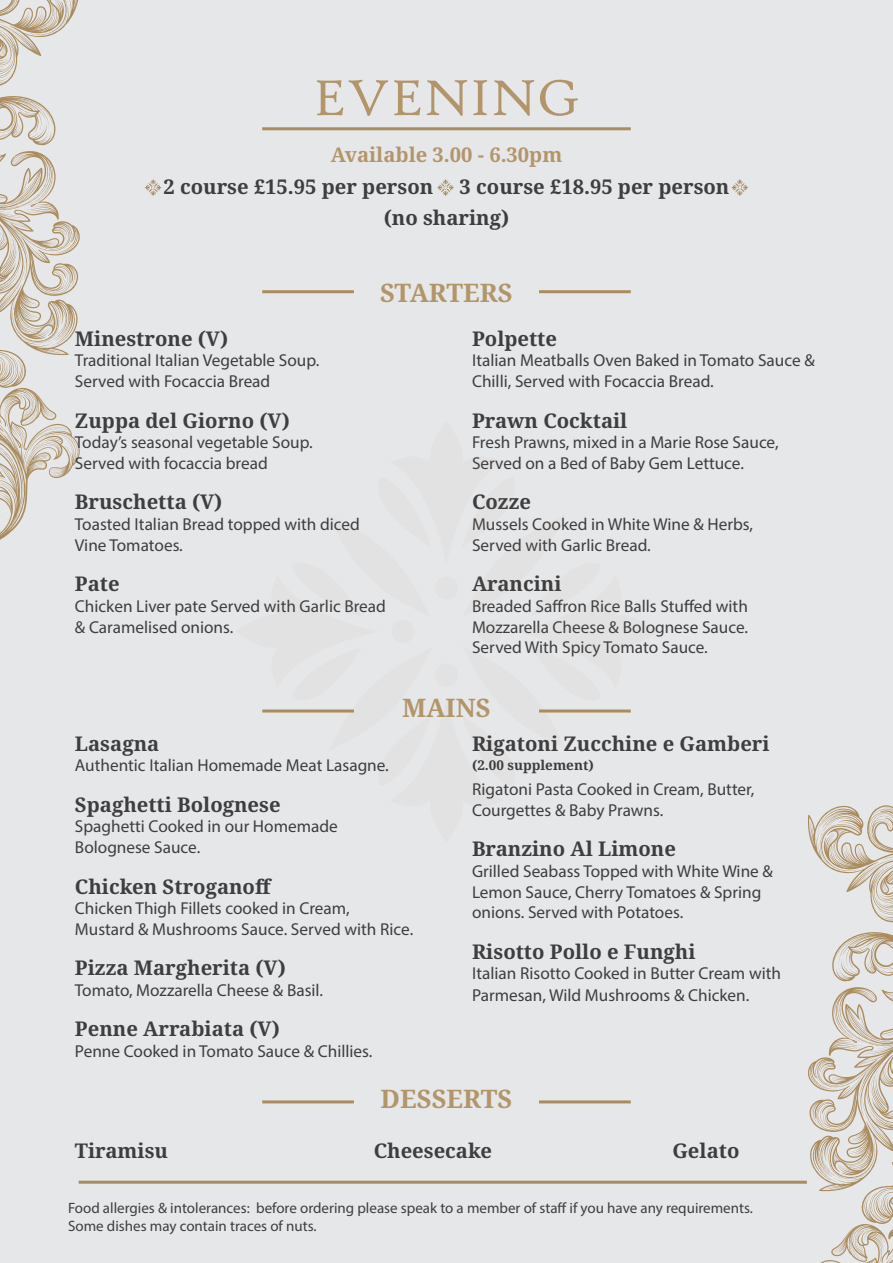
<style>
.page{position:relative;width:893px;height:1263px;background:#e6e7e9}
.page>*{position:absolute;margin:0;border:0;box-sizing:border-box;transform-origin:0 0}
.t1{font:54px "High Tower Text";color:#b3956a}
.t2{font:700 25.5px "Noto Serif";color:#b3956a}
.t3{font:700 20.25px/31.8px "Noto Serif";color:#3e3e3f}
.t4{font:700 20.25px "Noto Serif";color:#b3956a}
.t5{font:17.25px/20.7px "Myriad Pro";color:#3e3e3f}
.t6{font:15px/18px "Myriad Pro";color:#3e3e3f}
.t7{font:700 13.5px "Noto Serif";color:#3e3e3f}
</style>
<div class="page">
<svg style="left:808px;top:805px;width:85px;height:458px"></svg>
<svg style="left:0;top:0;width:80px;height:540px"></svg>
<div style="left:435px;top:576px;width:23px;height:24px;background:#e3e2e2;border-radius:50%"></div>
<div style="left:391px;top:620px;width:24px;height:23px;background:#e3e2e2;border-radius:50%"></div>
<div style="left:435px;top:663px;width:23px;height:24px;background:#e3e2e2;border-radius:50%"></div>
<div style="left:478px;top:620px;width:24px;height:23px;background:#e3e2e2;border-radius:50%"></div>
<hr style="left:262px;top:127px;width:369px;height:3px;background:#aa8c5e">
<svg style="left:437px;top:179px;width:17px;height:17px"></svg>
<svg style="left:731px;top:179px;width:17px;height:17px"></svg>
<svg style="left:145px;top:179px;width:17px;height:17px"></svg>
<hr style="left:262px;top:290px;width:92px;height:3px;background:#aa8c5e">
<hr style="left:539px;top:290px;width:92px;height:3px;background:#aa8c5e">
<hr style="left:262px;top:709px;width:92px;height:3px;background:#aa8c5e">
<hr style="left:539px;top:709px;width:92px;height:3px;background:#aa8c5e">
<hr style="left:262px;top:1100px;width:92px;height:3px;background:#aa8c5e">
<hr style="left:539px;top:1100px;width:92px;height:3px;background:#aa8c5e">
<hr style="left:79px;top:1181px;width:728px;height:3px;background:#aa8c5e">
<h1 class="t1" style="left:313px;top:67px;width:268px">EVENING</h1>
<p class="t4" style="left:331px;top:140px;width:233px">Available 3.00 - 6.30pm</p>
<p class="t3" style="left:164px;top:171px;width:271px">2 course £15.95 per person</p>
<p class="t3" style="left:384px;top:171px;width:347px;text-indent:76px">3 course £18.95 per person (no sharing)</p>
<h2 class="t2" style="left:380px;top:274px;width:134px">STARTERS</h2>
<p class="t3" style="left:75px;top:323px;width:155px">Minestrone (V)</p>
<p class="t5" style="left:75px;top:350px;width:246px">Traditional Italian Vegetable Soup.<br>Served with Focaccia Bread</p>
<p class="t3" style="left:75px;top:405px;width:216px">Zuppa del Giorno (V)</p>
<p class="t5" style="left:75px;top:432px;width:239px">Today’s seasonal vegetable Soup.<br>Served with focaccia bread</p>
<p class="t3" style="left:75px;top:487px;width:149px">Bruschetta (V)</p>
<p class="t5" style="left:75px;top:514px;width:287px">Toasted Italian Bread topped with diced<br>Vine Tomatoes.</p>
<p class="t3" style="left:75px;top:568px;width:46px">Pate</p>
<p class="t5" style="left:75px;top:595px;width:312px">Chicken Liver pate Served with Garlic Bread &amp; Caramelised onions.</p>
<p class="t3" style="left:472px;top:323px;width:87px">Polpette</p>
<p class="t5" style="left:472px;top:350px;width:344px">Italian Meatballs Oven Baked in Tomato Sauce &amp;<br>Chilli, Served with Focaccia Bread.</p>
<p class="t3" style="left:472px;top:405px;width:157px">Prawn Cocktail</p>
<p class="t5" style="left:472px;top:432px;width:308px">Fresh Prawns, mixed in a Marie Rose Sauce,<br>Served on a Bed of Baby Gem Lettuce.</p>
<p class="t3" style="left:472px;top:487px;width:60px">Cozze</p>
<p class="t5" style="left:472px;top:514px;width:283px">Mussels Cooked in White Wine &amp; Herbs,<br>Served with Garlic Bread.</p>
<p class="t3" style="left:472px;top:568px;width:91px">Arancini</p>
<p class="t5" style="left:472px;top:595px;width:278px;text-align:justify">Breaded Saffron Rice Balls Stuffed with Mozzarella Cheese &amp; Bolognese Sauce.<br>Served With Spicy Tomato Sauce.</p>
<h2 class="t2" style="left:402px;top:690px;width:90px">MAINS</h2>
<p class="t3" style="left:75px;top:728px;width:86px">Lasagna</p>
<p class="t5" style="left:75px;top:755px;width:315px">Authentic Italian Homemade Meat Lasagne.</p>
<p class="t3" style="left:75px;top:789px;width:207px">Spaghetti Bolognese</p>
<p class="t5" style="left:75px;top:816px;width:264px">Spaghetti Cooked in our Homemade<br>Bolognese Sauce.</p>
<p class="t3" style="left:75px;top:871px;width:199px">Chicken Stroganoff</p>
<p class="t5" style="left:75px;top:898px;width:340px">Chicken Thigh Fillets cooked in Cream,<br>Mustard &amp; Mushrooms Sauce. Served with Rice.</p>
<p class="t3" style="left:75px;top:952px;width:212px">Pizza Margherita (V)</p>
<p class="t5" style="left:75px;top:979px;width:250px">Tomato, Mozzarella Cheese &amp; Basil.</p>
<p class="t3" style="left:75px;top:1014px;width:206px">Penne Arrabiata (V)</p>
<p class="t5" style="left:75px;top:1041px;width:299px">Penne Cooked in Tomato Sauce &amp; Chillies.</p>
<p class="t3" style="left:472px;top:728px;width:299px">Rigatoni Zucchine e Gamberi</p>
<p class="t7" style="left:472px;top:756px;width:123px">(2.00 supplement)</p>
<p class="t5" style="left:472px;top:779px;width:284px">Rigatoni Pasta Cooked in Cream, Butter,<br>Courgettes &amp; Baby Prawns.</p>
<p class="t3" style="left:472px;top:833px;width:205px">Branzino Al Limone</p>
<p class="t5" style="left:472px;top:860px;width:302px">Grilled Seabass Topped with White Wine &amp;<br>Lemon Sauce, Cherry Tomatoes &amp; Spring onions. Served with Potatoes.</p>
<p class="t3" style="left:472px;top:936px;width:225px">Risotto Pollo e Funghi</p>
<p class="t5" style="left:472px;top:962px;width:310px;line-height:21.6px">Italian Risotto Cooked in Butter Cream with<br>Parmesan, Wild Mushrooms &amp; Chicken.</p>
<h2 class="t2" style="left:381px;top:1081px;width:133px">DESSERTS</h2>
<p class="t3" style="left:75px;top:1135px;width:95px">Tiramisu</p>
<p class="t3" style="left:374px;top:1135px;width:120px">Cheesecake</p>
<p class="t3" style="left:672px;top:1135px;width:69px">Gelato</p>
<p class="t6" style="left:68px;top:1198px;width:686px">Food allergies &amp; intolerances: before ordering please speak to a member of staff if you have any requirements.<br>Some dishes may contain traces of nuts.</p>
</div>
